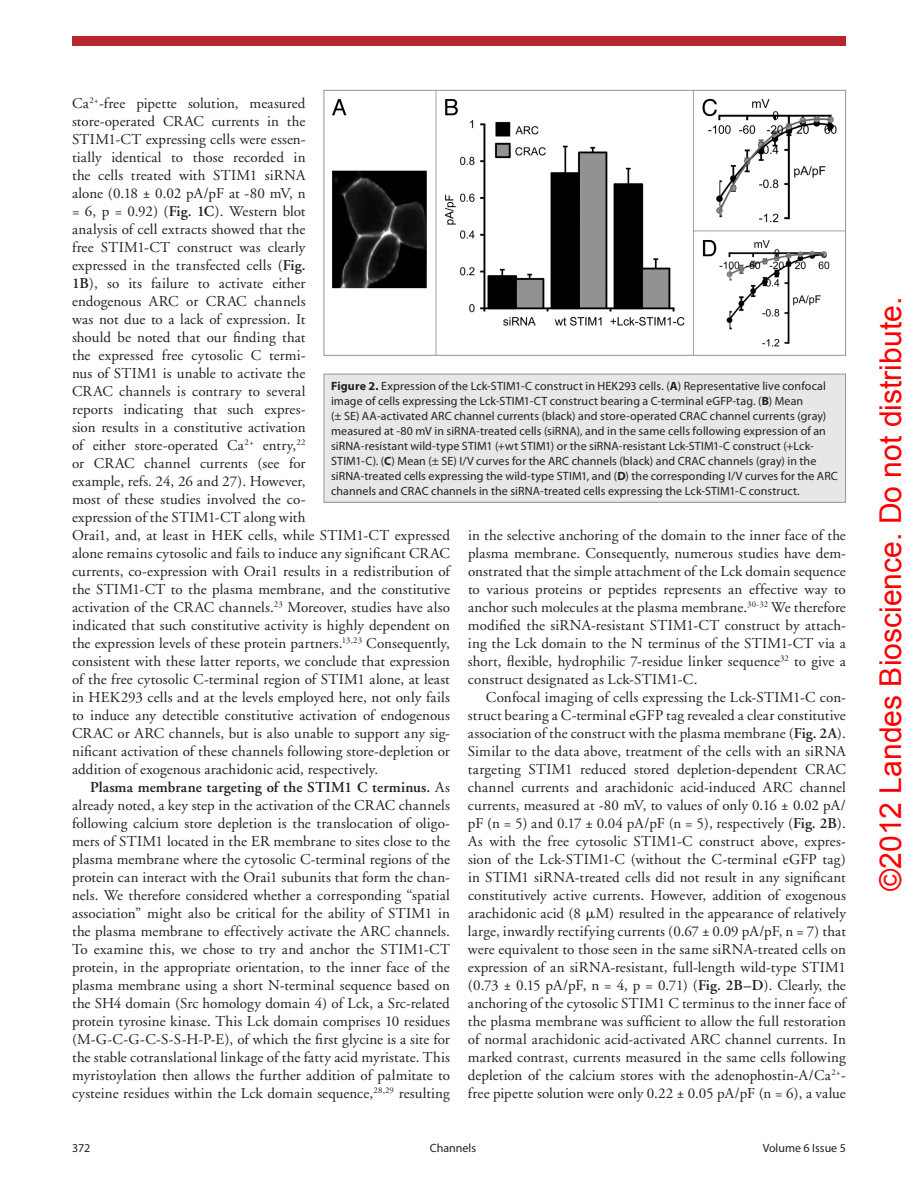
<style>
.page{position:relative;width:918px;height:1188px;background:#fff}
.page>*{position:absolute;margin:0;border:0;box-sizing:border-box;transform-origin:0 0}
.t1{font:30.15px "Arial";color:#f00}
.Body_text{font:15px/18px "Adobe Garamond";letter-spacing:.005em;color:#231f20;text-align:justify}
.Figure_Legend{font:12px/15px "Myriad Pro";letter-spacing:.005em;color:#231f20}
.s1{font-weight:600}
.s2{font-weight:700}
.s3{font-family:"Universal Std Greekw Math Pi"}
</style>
<div class="page">
<div style="left:72px;top:36px;width:774px;height:10px;background:#b7262b"></div>
<div style="left:324px;top:374px;width:522px;height:128px;background:#e6e7e9"></div>
<div style="left:324px;top:374px;width:522px;height:129px;border:1px solid #939598"></div>
<img style="left:332px;top:92px;width:512px;height:262px">
<div style="left:324px;top:90px;width:522px;height:266px;border:1px solid #939598"></div>
<p class="Body_text" style="left:72px;top:95px;width:380px;text-align:left">Ca<sup>2+</sup>-free pipette solution, measured<br>store-operated CRAC currents in the<br>STIM1-CT expressing cells were essen-<br>tially identical to those recorded in<br>the cells treated with STIM1 siRNA<br>alone (0.18 ± 0.02 pA/pF at -80 mV, n<br>= 6, p = 0.92) (<span class="s1">Fig. 1C</span>). Western blot<br>analysis of cell extracts showed that the<br>free STIM1-CT construct was clearly<br>expressed in the transfected cells (<span class="s1">Fig.<br>1B</span>), so its failure to activate either<br>endogenous ARC or CRAC channels<br>was not due to a lack of expression. It<br>should be noted that our finding that<br>the expressed free cytosolic C termi-<br>nus of STIM1 is unable to activate the<br>CRAC channels is contrary to several<br>reports indicating that such expres-<br>sion results in a constitutive activation<br>of either store-operated Ca<sup>2+</sup> entry,<sup>22<br></sup>or CRAC channel currents (see for<br>example, refs. 24, 26 and 27). However,<br>most of these studies involved the co-<br>expression of the STIM1-CT along with<br>Orai1, and, at least in HEK cells, while STIM1-CT expressed alone remains cytosolic and fails to induce any significant CRAC currents, co-expression with Orai1 results in a redistribution of the STIM1-CT to the plasma membrane, and the constitutive activation of the CRAC channels.<sup>23</sup> Moreover, studies have also indicated that such constitutive activity is highly dependent on the expression levels of these protein partners.<sup>13,23</sup> Consequently, consistent with these latter reports, we conclude that expression of the free cytosolic C-terminal region of STIM1 alone, at least in HEK293 cells and at the levels employed here, not only fails to induce any detectible constitutive activation of endogenous CRAC or ARC channels, but is also unable to support any sig&shy;nificant activation of these channels following store-depletion or addition of exogenous arachidonic acid, respectively.</p>
<p class="Body_text" style="left:72px;top:779px;width:379px;text-indent:18px"><span class="s1">Plasma membrane targeting of the STIM1 C terminus.</span> As already noted, a key step in the activation of the CRAC channels following calcium store depletion is the translocation of oligo&shy;mers of STIM1 located in the ER membrane to sites close to the plasma membrane where the cytosolic C-terminal regions of the protein can interact with the Orai1 subunits that form the chan&shy;nels. We therefore considered whether a corresponding “spatial association” might also be critical for the ability of STIM1 in the plasma membrane to effectively activate the ARC channels.<br>To examine this, we chose to try and anchor the STIM1-CT protein, in the appropriate orientation, to the inner face of the plasma membrane using a short N-terminal sequence based on the SH4 domain (Src homology domain 4) of Lck, a Src-related protein tyrosine kinase. This Lck domain comprises 10 residues (M-G-C-G-C-S-S-H-P-E), of which the first glycine is a site for the stable cotranslational linkage of the fatty acid myristate. This myristoylation then allows the further addition of palmitate to cysteine residues within the Lck domain sequence,<sup>28,29</sup> resulting</p>
<p class="Figure_Legend" style="left:331px;top:378px;width:508px"><span class="s2">Figure 2.</span> Expression of the Lck-STIM1-C construct in HEK293 cells. (<span class="s2">A</span>) Representative live confocal image of cells expressing the Lck-STIM1-CT construct bearing a C-terminal eGFP-tag. (<span class="s2">B</span>) Mean<br>(± SE) AA-activated ARC channel currents (black) and store-operated CRAC channel currents (gray) measured at -80 mV in siRNA-treated cells (siRNA), and in the same cells following expression of an siRNA-resistant wild-type STIM1 (+wt STIM1) or the siRNA-resistant Lck-STIM1-C construct (+Lck-STIM1-C). (<span class="s2">C</span>) Mean (± SE) I/V curves for the ARC channels (black) and CRAC channels (gray) in the siRNA-treated cells expressing the wild-type STIM1, and (<span class="s2">D</span>) the corresponding I/V curves for the ARC channels and CRAC channels in the siRNA-treated cells expressing the Lck-STIM1-C construct.</p>
<p class="Body_text" style="left:468px;top:527px;width:379px">in the selective anchoring of the domain to the inner face of the plasma membrane. Consequently, numerous studies have dem&shy;onstrated that the simple attachment of the Lck domain sequence to various proteins or peptides represents an effective way to anchor such molecules at the plasma membrane.<sup>30-32</sup> We therefore modified the siRNA-resistant STIM1-CT construct by attach&shy;ing the Lck domain to the N terminus of the STIM1-CT via a short, flexible, hydrophilic 7-residue linker sequence<sup>32</sup> to give a construct designated as Lck-STIM1-C.</p>
<p class="Body_text" style="left:468px;top:689px;width:379px;text-indent:18px">Confocal imaging of cells expressing the Lck-STIM1-C con&shy;struct bearing a C-terminal eGFP tag revealed a clear constitutive association of the construct with the plasma membrane (<span class="s1">Fig. 2A</span>).<br>Similar to the data above, treatment of the cells with an siRNA targeting STIM1 reduced stored depletion-dependent CRAC channel currents and arachidonic acid-induced ARC channel currents, measured at -80 mV, to values of only 0.16 ± 0.02 pA/ pF (n = 5) and 0.17 ± 0.04 pA/pF (n = 5), respectively (<span class="s1">Fig. 2B</span>).<br>As with the free cytosolic STIM1-C construct above, expres&shy;sion of the Lck-STIM1-C (without the C-terminal eGFP tag) in STIM1 siRNA-treated cells did not result in any significant constitutively active currents. However, addition of exogenous arachidonic acid (8 <span class="s3">μ</span>M) resulted in the appearance of relatively large, inwardly rectifying currents (0.67 ± 0.09 pA/pF, n = 7) that were equivalent to those seen in the same siRNA-treated cells on expression of an siRNA-resistant, full-length wild-type STIM1 (0.73 ± 0.15 pA/pF, n = 4, p = 0.71) (<span class="s1">Fig. 2B–D</span>). Clearly, the anchoring of the cytosolic STIM1 C terminus to the inner face of the plasma membrane was sufficient to allow the full restoration of normal arachidonic acid-activated ARC channel currents. In marked contrast, currents measured in the same cells following depletion of the calcium stores with the adenophostin-A/Ca<sup>2+</sup>- free pipette solution were only 0.22 ± 0.05 pA/pF (n = 6), a value</p>
<p class="Figure_Legend" style="left:72px;top:1140px;width:20px">372</p>
<p class="Figure_Legend" style="left:430px;top:1140px;width:48px">Channels</p>
<p class="Figure_Legend" style="left:763px;top:1140px;width:85px">Volume 6 Issue 5</p>
<h1 class="t1" style="left:871px;top:891px;width:595px;rotate:-90deg">©2012 Landes Bioscience. Do not distribute.</h1>
</div>
